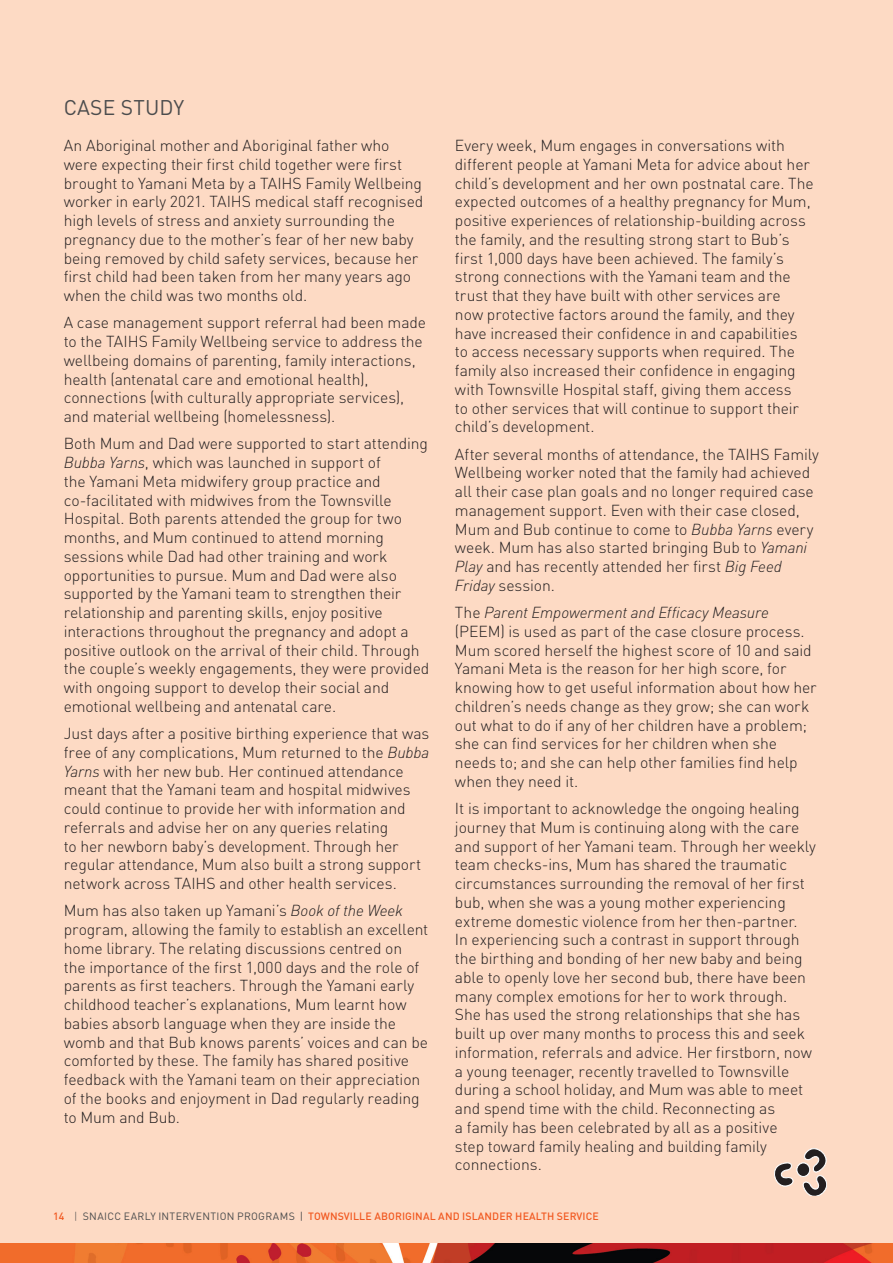
<style>
.page{position:relative;width:893px;height:1263px;background:#fff}
.page>*{position:absolute;margin:0;border:0;box-sizing:border-box;transform-origin:0 0}
.H3_-_14_14pt_Light{font:21px "DINOT";letter-spacing:.01em;color:#4b4c4d}
.Body_Text_Plain{font:300 15.75px/18.8px "DINOT";letter-spacing:-.005em;color:#231f20}
.t1{font:500 10.5px "DINOT";letter-spacing:.01em;color:#f15921}
.s1{font-style:italic}
.s2{font-weight:300;color:#4b4c4d}
.s3{font-weight:400;color:#4b4c4d}
</style>
<div class="page">
<img style="left:0;top:1242px;width:893px;height:21px">
<div style="left:0;top:0;width:893px;height:1242px;background:#fddac4"></div>
<svg style="left:774px;top:1148px;width:52px;height:48px"></svg>
<div style="left:797px;top:1163px;width:13px;height:13px;background:#231f20;border-radius:50%"></div>
<div style="left:796px;top:1162px;width:14px;height:15px;border:1px solid #fff;border-radius:50%"></div>
<p class="H3_-_14_14pt_Light" style="left:64px;top:95px;width:122px">CASE STUDY</p>
<p class="Body_Text_Plain" style="left:64px;top:136px;width:361px">An Aboriginal mother and Aboriginal father who were expecting their first child together were first brought to Yamani Meta by a TAIHS Family Wellbeing worker in early 2021. TAIHS medical staff recognised high levels of stress and anxiety surrounding the pregnancy due to the mother’s fear of her new baby being removed by child safety services, because her first child had been taken from her many years ago when the child was two months old.</p>
<p class="Body_Text_Plain" style="left:64px;top:313px;width:364px">A case management support referral had been made to the TAIHS Family Wellbeing service to address the wellbeing domains of parenting, family interactions, health (antenatal care and emotional health), connections (with culturally appropriate services), and material wellbeing (homelessness).</p>
<p class="Body_Text_Plain" style="left:64px;top:434px;width:367px">Both Mum and Dad were supported to start attending <span class="s1">Bubba Yarns</span>, which was launched in support of<br>the Yamani Meta midwifery group practice and co-facilitated with midwives from the Townsville Hospital. Both parents attended the group for two months, and Mum continued to attend morning sessions while Dad had other training and work opportunities to pursue. Mum and Dad were also supported by the Yamani team to strengthen their relationship and parenting skills, enjoy positive interactions throughout the pregnancy and adopt a positive outlook on the arrival of their child. Through the couple’s weekly engagements, they were provided with ongoing support to develop their social and emotional wellbeing and antenatal care.</p>
<p class="Body_Text_Plain" style="left:64px;top:724px;width:367px">Just days after a positive birthing experience that was free of any complications, Mum returned to the <span class="s1">Bubba Yarns</span> with her new bub. Her continued attendance meant that the Yamani team and hospital midwives could continue to provide her with information and referrals and advise her on any queries relating<br>to her newborn baby’s development. Through her regular attendance, Mum also built a strong support network across TAIHS and other health services.</p>
<p class="Body_Text_Plain" style="left:64px;top:901px;width:366px">Mum has also taken up Yamani’s <span class="s1">Book of the Week </span>program, allowing the family to establish an excellent home library. The relating discussions centred on<br>the importance of the first 1,000 days and the role of parents as first teachers. Through the Yamani early childhood teacher’s explanations, Mum learnt how babies absorb language when they are inside the womb and that Bub knows parents’ voices and can be comforted by these. The family has shared positive feedback with the Yamani team on their appreciation of the books and enjoyment in Dad regularly reading to Mum and Bub.</p>
<p class="Body_Text_Plain" style="left:455px;top:136px;width:360px">Every week, Mum engages in conversations with different people at Yamani Meta for advice about her child’s development and her own postnatal care. The expected outcomes of a healthy pregnancy for Mum, positive experiences of relationship-building across the family, and the resulting strong start to Bub’s first 1,000 days have been achieved. The family’s strong connections with the Yamani team and the trust that they have built with other services are<br>now protective factors around the family, and they have increased their confidence in and capabilities to access necessary supports when required. The family also increased their confidence in engaging with Townsville Hospital staff, giving them access<br>to other services that will continue to support their child’s development.</p>
<p class="Body_Text_Plain" style="left:455px;top:444px;width:365px">After several months of attendance, the TAIHS Family Wellbeing worker noted that the family had achieved all their case plan goals and no longer required case management support. Even with their case closed, Mum and Bub continue to come to <span class="s1">Bubba Yarns</span> every week. Mum has also started bringing Bub to <span class="s1">Yamani Play</span> and has recently attended her first <span class="s1">Big Feed Friday</span> session.</p>
<p class="Body_Text_Plain" style="left:455px;top:603px;width:363px">The <span class="s1">Parent Empowerment and Efficacy Measure </span>(PEEM) is used as part of the case closure process.<br>Mum scored herself the highest score of 10 and said Yamani Meta is the reason for her high score, for knowing how to get useful information about how her children’s needs change as they grow; she can work out what to do if any of her children have a problem; she can find services for her children when she needs to; and she can help other families find help when they need it.</p>
<p class="Body_Text_Plain" style="left:455px;top:799px;width:362px">It is important to acknowledge the ongoing healing journey that Mum is continuing along with the care and support of her Yamani team. Through her weekly team checks-ins, Mum has shared the traumatic circumstances surrounding the removal of her first bub, when she was a young mother experiencing extreme domestic violence from her then-partner.<br>In experiencing such a contrast in support through the birthing and bonding of her new baby and being able to openly love her second bub, there have been many complex emotions for her to work through.<br>She has used the strong relationships that she has built up over many months to process this and seek information, referrals and advice. Her firstborn, now a young teenager, recently travelled to Townsville during a school holiday, and Mum was able to meet and spend time with the child. Reconnecting as<br>a family has been celebrated by all as a positive<br>step toward family healing and building family connections.</p>
<p class="t1" style="left:53px;top:1209px;width:547px">14 <span class="s2">|</span> <span class="s3">SNAICC EARLY INTERVENTION PROGRAMS |</span> TOWNSVILLE ABORIGINAL AND ISLANDER HEALTH SERVICE</p>
</div>
